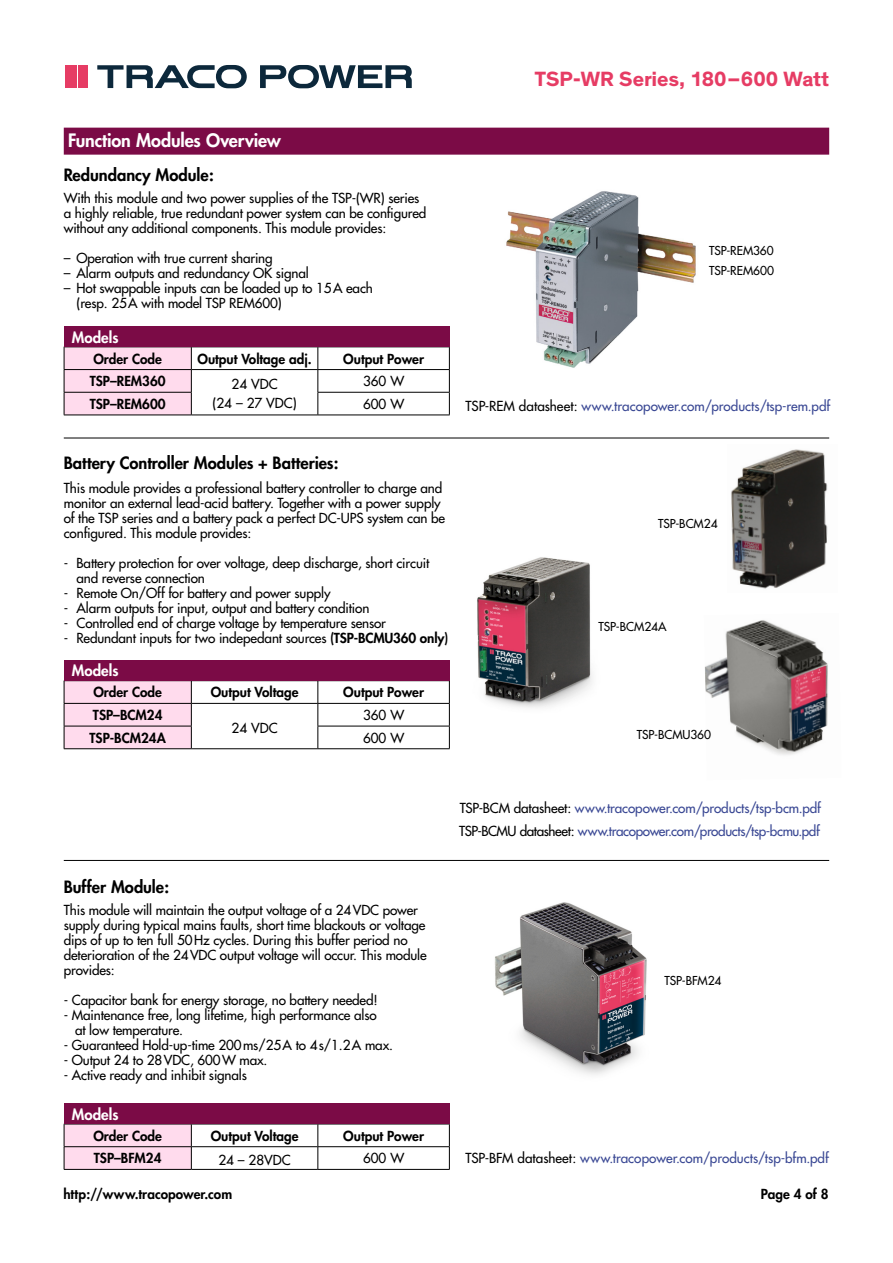
<style>
.page{position:relative;width:893px;height:1263px;background:#fff}
.page>*{position:absolute;margin:0;border:0;box-sizing:border-box;transform-origin:0 0}
.t1{font:700 21px "Theinhardt";color:#e63c64}
.t2{font:800 18px "Futura";letter-spacing:-.005em;color:#fff}
.t3{font:800 16.5px "Futura";color:#000}
.t4{font:800 15px "Futura";letter-spacing:.005em;color:#fff}
.t5{font:13.5px/15px "Futura";letter-spacing:-.01em;color:#000}
.t6{font:13.5px/22.4px "Futura";letter-spacing:-.005em;color:#3a4894}
.t7{font:800 13.5px "Futura";color:#000}
.t8{font:12px/20.2px "Futura";letter-spacing:-.005em;color:#000}
.s1{font-weight:800}
.s2{color:#000}
</style>
<div class="page">
<svg style="left:97px;top:65px;width:150px;height:23px"></svg>
<svg style="left:260px;top:65px;width:152px;height:23px"></svg>
<div style="left:65px;top:65px;width:9px;height:23px;background:#e63c64"></div>
<div style="left:78px;top:65px;width:9px;height:23px;background:#e63c64"></div>
<svg style="left:76px;top:65px;width:1px;height:23px"></svg>
<img style="left:477px;top:557px;width:115px;height:151px">
<img style="left:731px;top:449px;width:97px;height:140px">
<div style="left:64px;top:128px;width:765px;height:27px;background:#7b0b46"></div>
<hr style="left:191px;top:347px;width:127px;height:1px;background:#000">
<hr style="left:318px;top:347px;width:132px;height:1px;background:#000">
<hr style="left:191px;top:369px;width:127px;height:1px;background:#000">
<hr style="left:318px;top:369px;width:132px;height:1px;background:#000">
<svg style="left:64px;top:347px;width:128px;height:68px"></svg>
<hr style="left:318px;top:392px;width:132px;height:1px;background:#000">
<svg style="left:318px;top:347px;width:1px;height:68px"></svg>
<svg style="left:449px;top:347px;width:1px;height:68px"></svg>
<hr style="left:64px;top:415px;width:127px;height:1px;background:#000">
<hr style="left:191px;top:415px;width:127px;height:1px;background:#000">
<hr style="left:318px;top:415px;width:132px;height:1px;background:#000">
<div style="left:64px;top:326px;width:386px;height:21px;background:#7b0b46"></div>
<img style="left:506px;top:191px;width:190px;height:177px">
<hr style="left:64px;top:680px;width:127px;height:1px;background:#000">
<hr style="left:191px;top:680px;width:127px;height:1px;background:#000">
<hr style="left:318px;top:680px;width:132px;height:1px;background:#000">
<hr style="left:191px;top:703px;width:127px;height:1px;background:#000">
<hr style="left:318px;top:703px;width:132px;height:1px;background:#000">
<svg style="left:64px;top:681px;width:128px;height:67px"></svg>
<hr style="left:318px;top:726px;width:132px;height:1px;background:#000">
<svg style="left:318px;top:681px;width:1px;height:67px"></svg>
<svg style="left:449px;top:681px;width:1px;height:67px"></svg>
<hr style="left:64px;top:748px;width:127px;height:1px;background:#000">
<hr style="left:191px;top:748px;width:127px;height:1px;background:#000">
<hr style="left:318px;top:748px;width:132px;height:1px;background:#000">
<div style="left:64px;top:660px;width:386px;height:20px;background:#7b0b46"></div>
<hr style="left:191px;top:1124px;width:127px;height:1px;background:#000">
<hr style="left:318px;top:1124px;width:132px;height:1px;background:#000">
<hr style="left:191px;top:1146px;width:127px;height:1px;background:#000">
<svg style="left:64px;top:1124px;width:128px;height:45px"></svg>
<hr style="left:318px;top:1146px;width:132px;height:1px;background:#000">
<svg style="left:318px;top:1124px;width:1px;height:45px"></svg>
<svg style="left:449px;top:1124px;width:1px;height:45px"></svg>
<hr style="left:64px;top:1169px;width:127px;height:1px;background:#000">
<hr style="left:191px;top:1169px;width:127px;height:1px;background:#000">
<hr style="left:318px;top:1169px;width:132px;height:1px;background:#000">
<div style="left:64px;top:1103px;width:386px;height:21px;background:#7b0b46"></div>
<img style="left:495px;top:902px;width:152px;height:173px">
<hr style="left:64px;top:438px;width:765px;height:1px;background:#000">
<hr style="left:64px;top:860px;width:765px;height:1px;background:#000">
<img style="left:705px;top:620px;width:123px;height:135px">
<h2 class="t2" style="left:68px;top:129px;width:214px">Function Modules Overview</h2>
<p class="t3" style="left:64px;top:164px;width:152px">Redundancy Module:</p>
<p class="t5" style="left:64px;top:191px;width:364px">With this module and two power supplies of the TSP-(WR) series a highly reliable, true redundant power system can be configured without any additional components. This module provides:</p>
<p class="t5" style="left:64px;top:251px;width:210px">– Operation with true current sharing</p>
<p class="t5" style="left:64px;top:266px;width:247px">– Alarm outputs and redundancy OK signal</p>
<p class="t5" style="left:77px;top:281px;width:298px;text-indent:-13px">– Hot swappable inputs can be loaded up to 15A each (resp. 25A with model TSP REM600)</p>
<p class="t4" style="left:72px;top:327px;width:48px">Models</p>
<p class="t7" style="left:93px;top:350px;width:70px">Order Code</p>
<p class="t7" style="left:197px;top:350px;width:116px">Output Voltage adj.</p>
<p class="t7" style="left:343px;top:350px;width:82px">Output Power</p>
<p class="t7" style="left:90px;top:373px;width:77px">TSP–REM360</p>
<p class="t5" style="left:213px;top:375px;width:86px;line-height:18.8px;text-align:center">24 VDC<br>(24 – 27 VDC)</p>
<p class="t5" style="left:363px;top:374px;width:43px">360 W</p>
<p class="t7" style="left:90px;top:395px;width:77px">TSP–REM600</p>
<p class="t5" style="left:363px;top:396px;width:43px">600 W</p>
<p class="t3" style="left:64px;top:453px;width:276px">Battery Controller Modules + Batteries:</p>
<p class="t5" style="left:64px;top:481px;width:383px">This module provides a professional battery controller to charge and monitor an external lead-acid battery. Together with a power supply of the TSP series and a battery pack a perfect DC-UPS system can be configured. This module provides:</p>
<p class="t5" style="left:77px;top:556px;width:354px;text-indent:-13px">- Battery protection for over voltage, deep discharge, short circuit and reverse connection</p>
<p class="t5" style="left:64px;top:586px;width:268px">- Remote On/Off for battery and power supply</p>
<p class="t5" style="left:64px;top:601px;width:307px">- Alarm outputs for input, output and battery condition</p>
<p class="t5" style="left:64px;top:616px;width:324px">- Controlled end of charge voltage by temperature sensor</p>
<p class="t5" style="left:64px;top:631px;width:386px">- Redundant inputs for two indepedant sources <span class="s1">(TSP-BCMU360 only)</span></p>
<p class="t7" style="left:93px;top:684px;width:70px">Order Code</p>
<p class="t7" style="left:211px;top:684px;width:89px">Output Voltage</p>
<p class="t7" style="left:343px;top:684px;width:82px">Output Power</p>
<p class="t7" style="left:93px;top:706px;width:71px">TSP–BCM24</p>
<p class="t5" style="left:232px;top:720px;width:48px">24 VDC</p>
<p class="t4" style="left:72px;top:661px;width:48px">Models</p>
<p class="t5" style="left:363px;top:708px;width:43px">360 W</p>
<p class="t7" style="left:90px;top:729px;width:78px">TSP-BCM24A</p>
<p class="t5" style="left:363px;top:730px;width:43px">600 W</p>
<h1 class="t1" style="left:535px;top:66px;width:296px">TSP-WR Series, 180–600 Watt</h1>
<p class="t8" style="left:709px;top:241px;width:67px">TSP-REM360<br>TSP-REM600</p>
<p class="t6" style="left:466px;top:395px;width:366px"><span class="s2">TSP-REM datasheet:</span> www.tracopower.com/products/tsp-rem.pdf</p>
<p class="t8" style="left:658px;top:514px;width:61px">TSP-BCM24</p>
<p class="t8" style="left:598px;top:617px;width:70px">TSP-BCM24A</p>
<p class="t8" style="left:637px;top:724px;width:76px">TSP-BCMU360</p>
<p class="t3" style="left:64px;top:877px;width:107px">Buffer Module:</p>
<p class="t5" style="left:64px;top:903px;width:364px">This module will maintain the output voltage of a 24VDC power supply during typical mains faults, short time blackouts or voltage dips of up to ten full 50Hz cycles. During this buffer period no deterioration of the 24VDC output voltage will occur. This module provides:</p>
<p class="t5" style="left:64px;top:993px;width:315px">- Capacitor bank for energy storage, no battery needed!</p>
<p class="t5" style="left:75px;top:1008px;width:303px;text-indent:-11px">- Maintenance free, long lifetime, high performance also at low temperature.</p>
<p class="t5" style="left:64px;top:1038px;width:331px">- Guaranteed Hold-up-time 200ms/25A to 4s/1.2A max.</p>
<p class="t5" style="left:64px;top:1053px;width:205px">- Output 24 to 28VDC, 600W max.</p>
<p class="t5" style="left:64px;top:1068px;width:185px">- Active ready and inhibit signals</p>
<p class="t4" style="left:72px;top:1104px;width:48px">Models</p>
<p class="t7" style="left:93px;top:1127px;width:70px">Order Code</p>
<p class="t7" style="left:211px;top:1127px;width:89px">Output Voltage</p>
<p class="t7" style="left:343px;top:1127px;width:82px">Output Power</p>
<p class="t7" style="left:94px;top:1150px;width:69px">TSP–BFM24</p>
<p class="t5" style="left:218px;top:1152px;width:74px">24 – 28VDC</p>
<p class="t5" style="left:363px;top:1151px;width:43px">600 W</p>
<p class="t6" style="left:459px;top:797px;width:363px"><span class="s2">TSP-BCM datasheet:</span> www.tracopower.com/products/tsp-bcm.pdf<br><span class="s2">TSP-BCMU datasheet:</span> www.tracopower.com/products/tsp-bcmu.pdf</p>
<p class="t8" style="left:664px;top:971px;width:59px">TSP-BFM24</p>
<p class="t6" style="left:465px;top:1147px;width:365px"><span class="s2">TSP-BFM datasheet:</span> www.tracopower.com/products/tsp-bfm.pdf</p>
<p class="t7" style="left:63px;top:1186px;width:170px">http://www.tracopower.com</p>
<p class="t7" style="left:761px;top:1186px;width:69px">Page 4 of 8</p>
</div>
